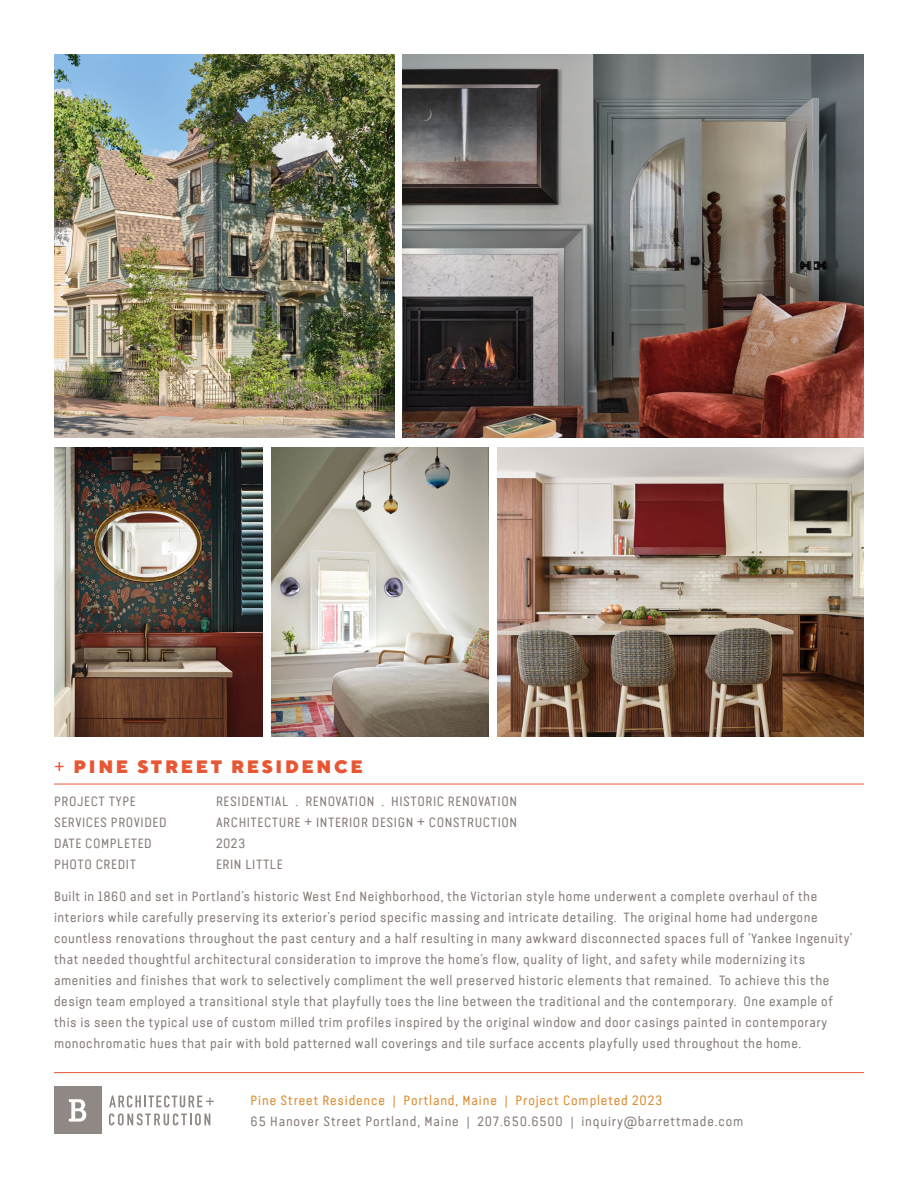
<style>
.page{position:relative;width:918px;height:1188px;background:#fff}
.page>*{position:absolute;margin:0;border:0;box-sizing:border-box;transform-origin:0 0}
.t1{font:900 18px "TT Norms Pro";letter-spacing:.15em;color:#e85733}
.t2{font:13.5px/21px "Van Condensed Pro";letter-spacing:.04em;color:#877c78}
.t3{font:13.5px "Van Condensed Pro";letter-spacing:.06em;color:#877c78}
.t4{font:13.5px "Van Condensed Pro";letter-spacing:.06em;color:#dc8b2f}
.s1{font-family:"Van Condensed Pro";font-weight:400}
</style>
<div class="page">
<hr style="left:54px;top:1072px;width:810px;height:1px;background:#e85733">
<hr style="left:54px;top:784px;width:810px;height:1px;background:#e85733">
<div style="left:54px;top:1087px;width:47px;height:47px;background:#908884"></div>
<svg style="left:69px;top:1099px;width:17px;height:23px"></svg>
<svg style="left:109px;top:1095px;width:105px;height:12px"></svg>
<svg style="left:109px;top:1113px;width:101px;height:12px"></svg>
<img style="left:54px;top:54px;width:340px;height:383px">
<img style="left:403px;top:54px;width:460px;height:383px">
<img style="left:54px;top:448px;width:209px;height:289px">
<img style="left:272px;top:448px;width:216px;height:288px">
<img style="left:498px;top:448px;width:366px;height:289px">
<p class="t1" style="left:54px;top:753px;width:310px"><span class="s1">+</span> PINE STREET RESIDENCE</p>
<p class="t2" style="left:54px;top:790px;width:83px">PROJECT TYPE</p>
<p class="t2" style="left:216px;top:790px;width:302px">RESIDENTIAL . RENOVATION . HISTORIC RENOVATION</p>
<p class="t2" style="left:54px;top:811px;width:114px">SERVICES PROVIDED</p>
<p class="t2" style="left:216px;top:811px;width:303px">ARCHITECTURE + INTERIOR DESIGN + CONSTRUCTION</p>
<p class="t2" style="left:54px;top:832px;width:99px">DATE COMPLETED</p>
<p class="t2" style="left:216px;top:832px;width:31px">2023</p>
<p class="t2" style="left:54px;top:853px;width:84px">PHOTO CREDIT</p>
<p class="t2" style="left:216px;top:853px;width:68px">ERIN LITTLE</p>
<p class="t2" style="left:54px;top:885px;width:800px">Built in 1860 and set in Portland’s historic West End Neighborhood, the Victorian style home underwent a complete overhaul of the interiors while carefully preserving its exterior’s period specific massing and intricate detailing. The original home had undergone countless renovations throughout the past century and a half resulting in many awkward disconnected spaces full of ‘Yankee Ingenuity’ that needed thoughtful architectural consideration to improve the home’s flow, quality of light, and safety while modernizing its amenities and finishes that work to selectively compliment the well preserved historic elements that remained. To achieve this the design team employed a transitional style that playfully toes the line between the traditional and the contemporary. One example of this is seen the typical use of custom milled trim profiles inspired by the original window and door casings painted in contemporary monochromatic hues that pair with bold patterned wall coverings and tile surface accents playfully used throughout the home.</p>
<p class="t4" style="left:251px;top:1091px;width:413px">Pine Street Residence | Portland, Maine | Project Completed 2023</p>
<p class="t3" style="left:251px;top:1112px;width:494px">65 Hanover Street Portland, Maine | 207.650.6500 | inquiry@barrettmade.com</p>
</div>
